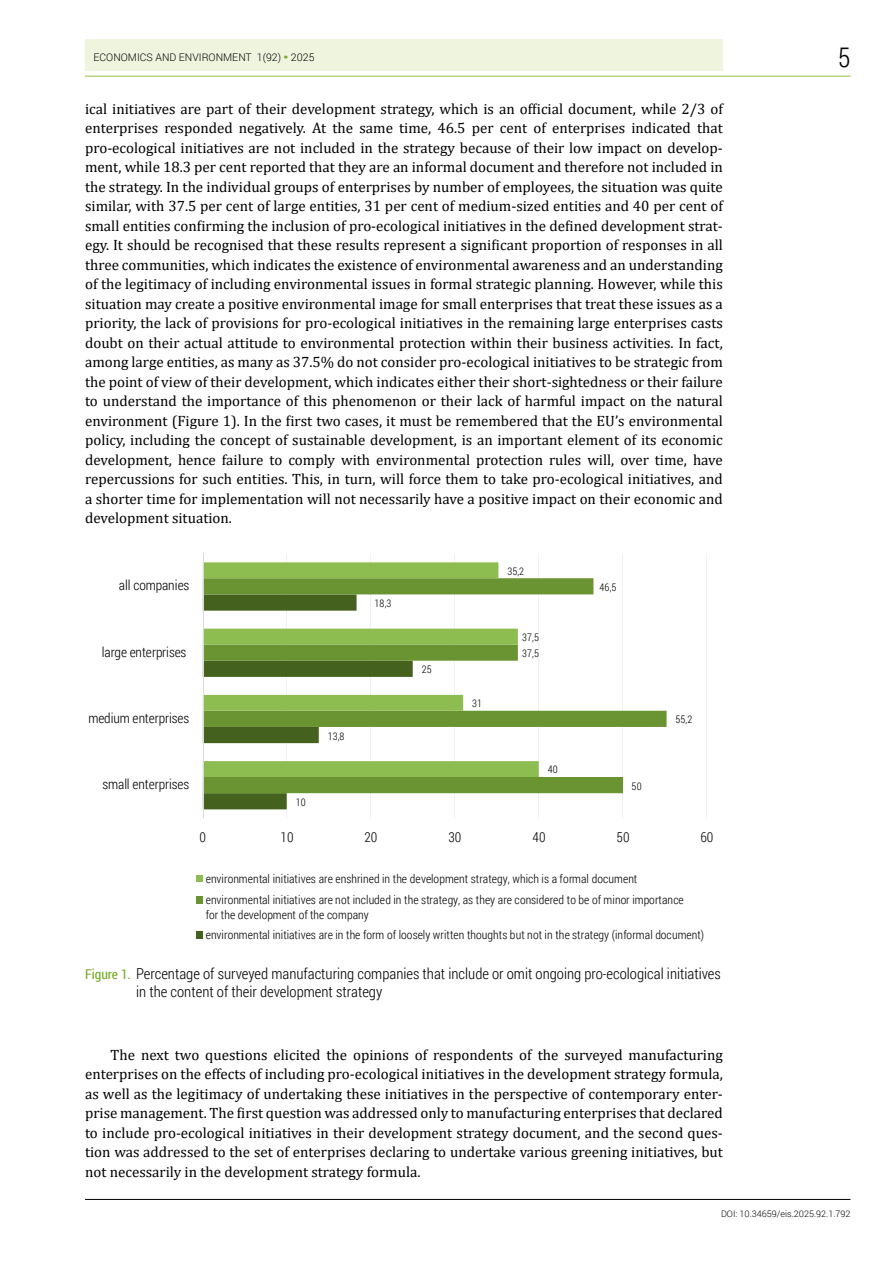
<style>
.page{position:relative;width:893px;height:1263px;background:#fff}
.page>*{position:absolute;margin:0;border:0;box-sizing:border-box;transform-origin:0 0}
.t1{font:300 27px "Roboto Condensed";color:#000}
.t2{font:15px/19.5px "Cambria";color:#000;text-align:justify}
.t3{font:300 15px/18px "Roboto Condensed";color:#000}
.t4{font:300 condensed 13.65px "Roboto";color:#000}
.t5{font:300 condensed 11.85px/21.1px "Roboto";letter-spacing:.01em;color:#000}
.t6{font:300 condensed 10.5px "Roboto";letter-spacing:.01em;color:#000}
.t7{font:300 10.5px "Roboto";color:#000}
.t8{font:300 9px "Roboto";color:#000}
.s1{font-weight:900;color:#79ac29}
.s2{font-weight:400;font-size:13.5px;color:#79ac29}
</style>
<div class="page">
<div style="left:85px;top:40px;width:638px;height:31px;background:#eef4dd"></div>
<hr style="left:85px;top:76px;width:765px;height:1px;background:#94c23c">
<hr style="left:85px;top:1199px;width:765px;height:1px;background:#000">
<hr style="left:286px;top:553px;width:1px;height:265px;background:#dadada">
<hr style="left:371px;top:553px;width:1px;height:265px;background:#dadada">
<hr style="left:454px;top:553px;width:1px;height:265px;background:#dadada">
<hr style="left:538px;top:553px;width:1px;height:265px;background:#dadada">
<hr style="left:623px;top:553px;width:1px;height:265px;background:#dadada">
<hr style="left:706px;top:553px;width:1px;height:265px;background:#dadada">
<svg style="left:204px;top:793px;width:209px;height:16px"></svg>
<svg style="left:204px;top:578px;width:463px;height:215px"></svg>
<svg style="left:204px;top:562px;width:335px;height:215px"></svg>
<hr style="left:203px;top:553px;width:1px;height:265px;background:#dadada">
<div style="left:196px;top:875px;width:6px;height:7px;background:#8dbc51"></div>
<div style="left:196px;top:896px;width:6px;height:8px;background:#6a9431"></div>
<div style="left:196px;top:931px;width:6px;height:7px;background:#44621d"></div>
<p class="t7" style="left:94px;top:50px;width:223px">ECONOMICS AND ENVIRONMENT 1(92) <span class="s1">•</span> 2025</p>
<h1 class="t1" style="left:838px;top:38px;width:14px">5</h1>
<p class="t2" style="left:85px;top:99px;width:639px">ical initiatives are part of their development strategy, which is an official document, while 2/3 of enterprises responded negatively. At the same time, 46.5 per cent of enterprises indicated that pro-ecological initiatives are not included in the strategy because of their low impact on develop&shy;ment, while 18.3 per cent reported that they are an informal document and therefore not included in the strategy. In the individual groups of enterprises by number of employees, the situation was quite similar, with 37.5 per cent of large entities, 31 per cent of medium-sized entities and 40 per cent of small entities confirming the inclusion of pro-ecological initiatives in the defined development strat&shy;egy. It should be recognised that these results represent a significant proportion of responses in all three communities, which indicates the existence of environmental awareness and an understanding of the legitimacy of including environmental issues in formal strategic planning. However, while this situation may create a positive environmental image for small enterprises that treat these issues as a priority, the lack of provisions for pro-ecological initiatives in the remaining large enterprises casts doubt on their actual attitude to environmental protection within their business activities. In fact, among large entities, as many as 37.5% do not consider pro-ecological initiatives to be strategic from the point of view of their development, which indicates either their short-sightedness or their failure to understand the importance of this phenomenon or their lack of harmful impact on the natural environment (Figure 1). In the first two cases, it must be remembered that the EU’s environmental policy, including the concept of sustainable development, is an important element of its economic development, hence failure to comply with environmental protection rules will, over time, have repercussions for such entities. This, in turn, will force them to take pro-ecological initiatives, and a shorter time for implementation will not necessarily have a positive impact on their economic and development situation.</p>
<p class="t6" style="left:507px;top:564px;width:18px">35,2</p>
<p class="t4" style="left:119px;top:576px;width:72px">all companies</p>
<p class="t6" style="left:600px;top:580px;width:18px">46,5</p>
<p class="t6" style="left:375px;top:596px;width:18px">18,3</p>
<p class="t6" style="left:522px;top:630px;width:18px">37,5</p>
<p class="t4" style="left:102px;top:642px;width:86px">large enterprises</p>
<p class="t6" style="left:522px;top:646px;width:18px">37,5</p>
<p class="t6" style="left:422px;top:662px;width:11px">25</p>
<p class="t6" style="left:472px;top:696px;width:11px">31</p>
<p class="t4" style="left:88px;top:709px;width:102px">medium enterprises</p>
<p class="t6" style="left:676px;top:712px;width:18px">55,2</p>
<p class="t6" style="left:328px;top:728px;width:18px">13,8</p>
<p class="t6" style="left:548px;top:762px;width:12px">40</p>
<p class="t4" style="left:102px;top:775px;width:88px">small enterprises</p>
<p class="t6" style="left:632px;top:778px;width:12px">50</p>
<p class="t6" style="left:296px;top:795px;width:12px">10</p>
<p class="t4" style="left:200px;top:827px;width:8px">0</p>
<p class="t4" style="left:281px;top:827px;width:15px">10</p>
<p class="t4" style="left:364px;top:827px;width:15px">20</p>
<p class="t4" style="left:448px;top:827px;width:15px">30</p>
<p class="t4" style="left:533px;top:827px;width:15px">40</p>
<p class="t4" style="left:616px;top:827px;width:15px">50</p>
<p class="t4" style="left:700px;top:827px;width:15px">60</p>
<p class="t5" style="left:206px;top:867px;width:479px">environmental initiatives are enshrined in the development strategy, which is a formal document environmental initiatives are not included in the strategy, as they are considered to be of minor importance</p>
<p class="t5" style="left:206px;top:905px;width:500px;line-height:19.2px">for the development of the company<br>environmental initiatives are in the form of loosely written thoughts but not in the strategy (informal document)</p>
<p class="t3" style="left:136px;top:964px;width:586px;text-indent:-51px"><span class="s2">Figure 1.</span> Percentage of surveyed manufacturing companies that include or omit ongoing pro-ecological initiatives in the content of their development strategy</p>
<p class="t2" style="left:85px;top:1045px;width:639px;text-indent:26px">The next two questions elicited the opinions of respondents of the surveyed manufacturing enterprises on the effects of including pro-ecological initiatives in the development strategy formula, as well as the legitimacy of undertaking these initiatives in the perspective of contemporary enter&shy;prise management. The first question was addressed only to manufacturing enterprises that declared to include pro-ecological initiatives in their development strategy document, and the second ques&shy;tion was addressed to the set of enterprises declaring to undertake various greening initiatives, but not necessarily in the development strategy formula.</p>
<p class="t6" style="left:609px;top:1081px;width:11px">96</p>
<p class="t4" style="left:119px;top:1086px;width:72px">all companies</p>
<p class="t6" style="left:632px;top:1133px;width:17px">100</p>
<p class="t4" style="left:102px;top:1138px;width:86px">large enterprises</p>
<p class="t6" style="left:212px;top:1149px;width:6px">0</p>
<p class="t8" style="left:721px;top:1208px;width:131px">DOI: 10.34659/eis.2025.92.1.792</p>
</div>
